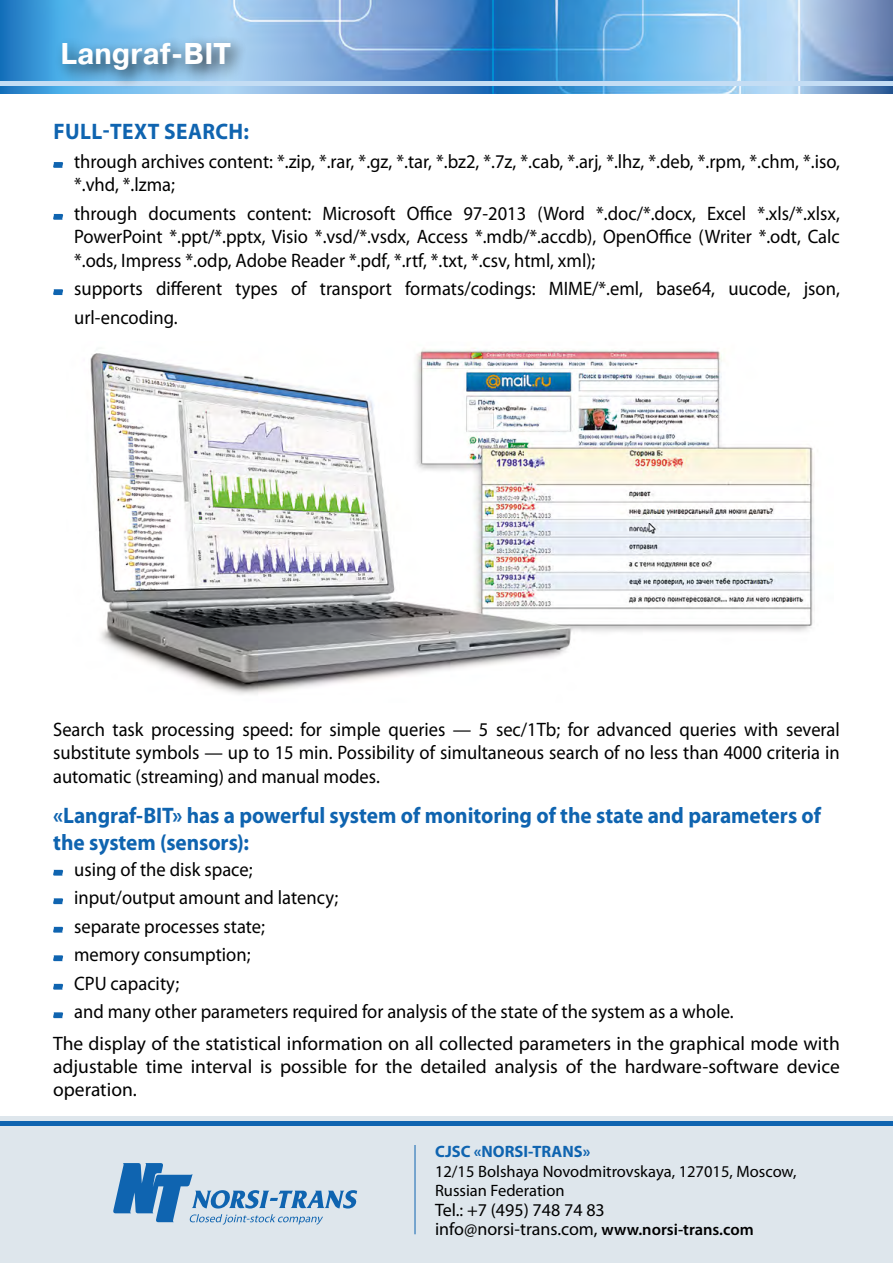
<style>
.page{position:relative;width:893px;height:1263px;background:#fff}
.page>*{position:absolute;margin:0;border:0;box-sizing:border-box;transform-origin:0 0}
.t1{font:700 30px "Pragmatica C";color:#fff;scale:.95 1}
.t2{font:700 22.5px/27px "Myriad Pro";color:#0f64b0;scale:.95 1}
.t3{font:700 22.5px "Myriad Pro";letter-spacing:.02em;color:#0f64b0;scale:.95 1}
.t4{font:19.5px/28.5px "Myriad Pro";color:#000;scale:.95 1}
.t5{font:19.5px/23.4px "Myriad Pro";color:#000;text-align:justify}
.t6{font:18px/19.5px "Myriad Pro";color:#000}
.t7{font:16.5px/19.5px "Myriad Pro";color:#000}
.t8{font:700 16.5px "Myriad Pro";color:#0f64b0}
.s1{font-weight:600;font-size:16.5px}
</style>
<div class="page">
<img style="left:0;top:0;width:893px;height:94px">
<div style="left:0;top:1117px;width:893px;height:146px;background:#dee6ec"></div>
<div style="left:0;top:1121px;width:893px;height:5px;background:#0f64b0"></div>
<hr style="left:0;top:82px;width:893px;height:4px;background:#c4ddf4">
<div style="left:55px;top:34px;width:195px;height:56px;background:#000;opacity:.75"></div>
<img style="left:90px;top:348px;width:725px;height:346px">
<svg style="left:53px;top:162px;width:10px;height:6px"></svg>
<svg style="left:53px;top:214px;width:10px;height:6px"></svg>
<svg style="left:53px;top:289px;width:10px;height:6px"></svg>
<svg style="left:53px;top:870px;width:10px;height:6px"></svg>
<svg style="left:53px;top:898px;width:10px;height:6px"></svg>
<svg style="left:53px;top:927px;width:10px;height:6px"></svg>
<svg style="left:53px;top:955px;width:10px;height:6px"></svg>
<svg style="left:53px;top:984px;width:10px;height:6px"></svg>
<svg style="left:53px;top:1012px;width:10px;height:6px"></svg>
<hr style="left:415px;top:1145px;width:1px;height:89px;background:#0f64b0">
<svg style="left:113px;top:1163px;width:244px;height:62px"></svg>
<h1 class="t1" style="left:61px;top:37px;width:181px">Langraf-BIT</h1>
<p class="t3" style="left:53px;top:117px;width:208px">Full-text search:</p>
<p class="t4" style="left:74px;top:149px;width:808px;line-height:23.4px">through archives content: *.zip, *.rar, *.gz, *.tar, *.bz2, *.7z, *.cab, *.arj, *.lhz, *.deb, *.rpm, *.chm, *.iso, *.vhd, *.lzma;</p>
<p class="t4" style="left:74px;top:201px;width:807px;line-height:23.4px;text-align:justify">through documents content: Microsoft Office 97-2013 (Word *.doc/*.docx, Excel *.xls/*.xlsx, PowerPoint *.ppt/*.pptx, Visio *.vsd/*.vsdx, Access *.mdb/*.accdb), OpenOffice (Writer *.odt, Calc *.ods, Impress *.odp, Adobe Reader *.pdf, *.rtf, *.txt, *.csv, html, xml);</p>
<p class="t4" style="left:74px;top:274px;width:807px">supports different types of transport formats/codings: MIME/*.eml, base64, uucode, json, url-encoding.</p>
<p class="t4" style="left:53px;top:717px;width:830px;line-height:23.4px;text-align:justify">Search task processing speed: for simple queries — 5 sec/1Tb; for advanced queries with several substitute symbols — up to 15 min. Possibility of simultaneous search of no less than 4000 criteria in automatic (streaming) and manual modes.</p>
<p class="t2" style="left:53px;top:801px;width:810px">«Langraf-BIT» has a powerful system of monitoring of the state and parameters of the system (sensors):</p>
<p class="t4" style="left:74px;top:854px;width:696px">using of the disk space;<br>input/output amount and latency;<br>separate processes state;<br>memory consumption;<br>CPU capacity;<br>and many other parameters required for analysis of the state of the system as a whole.</p>
<p class="t5" style="left:53px;top:1031px;width:788px">The display of the statistical information on all collected parameters in the graphical mode with adjustable time interval is possible for the detailed analysis of the hardware-software device operation.</p>
<p class="t8" style="left:435px;top:1141px;width:58px">CJSC «NORS</p>
<p class="t8" style="left:523px;top:1141px;width:68px">I-TRANS»</p>
<p class="t7" style="left:435px;top:1161px;width:363px">12/15 Bolshaya Novodmitrovskaya, 127015, Moscow,<br>Russian Federation</p>
<p class="t6" style="left:435px;top:1200px;width:320px">Tel.: +7 (495) 748 74 83 info@norsi-trans.com, <span class="s1">www.norsi-trans.com</span></p>
</div>
